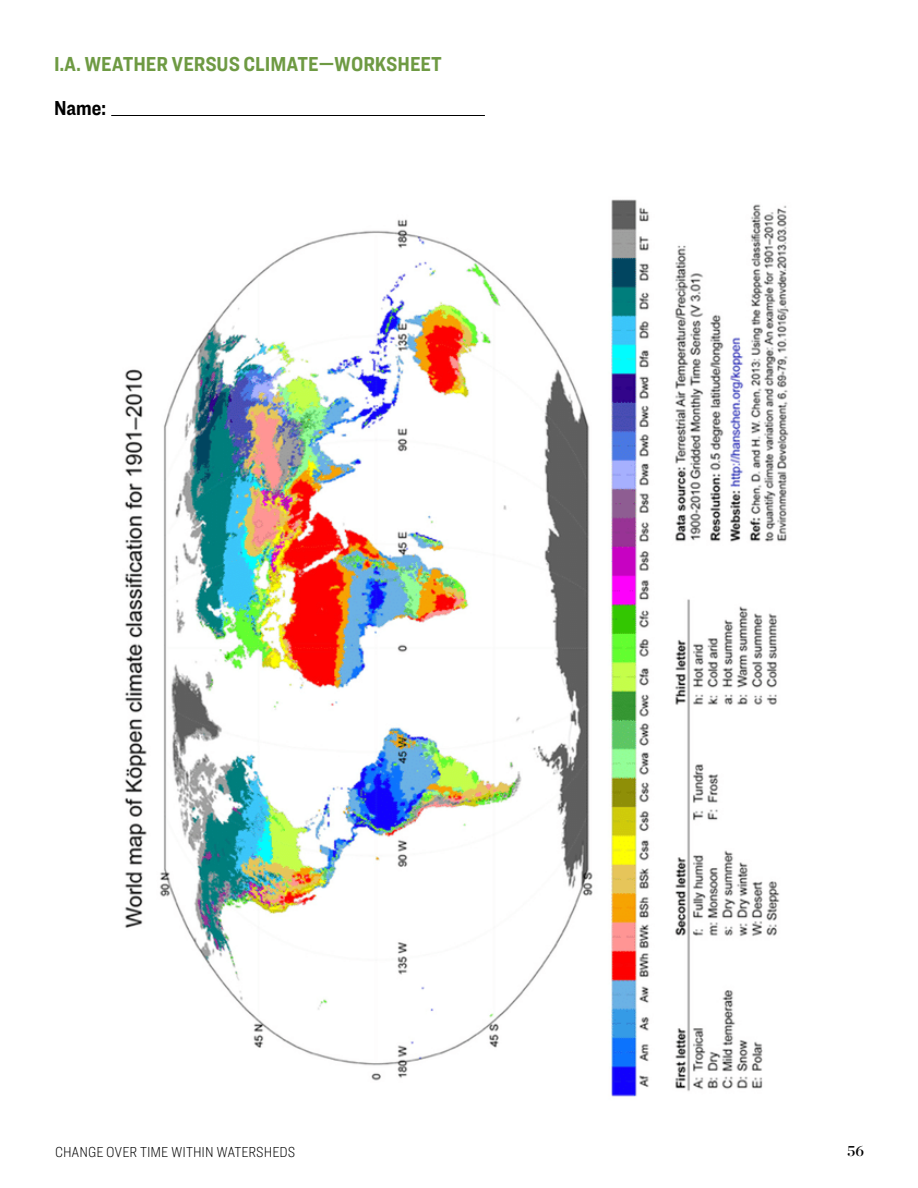
<style>
.page{position:relative;width:918px;height:1188px;background:#fff}
.page>*{position:absolute;margin:0;border:0;box-sizing:border-box;transform-origin:0 0}
.t1{font:700 21px "Ringside Condensed";color:#6e9a43}
.t2{font:700 21px "Ringside Condensed";color:#000}
.t3{font:100 15px "Ringside Condensed";color:#000}
.t4{font:15px "Chronicle Display Semi";color:#000}
</style>
<div class="page">
<img style="left:124px;top:199px;width:665px;height:898px">
<hr style="left:111px;top:115px;width:374px;height:1px;background:#000">
<p class="t1" style="left:54px;top:49px;width:389px">I.A. WEATHER VERSUS CLIMATE—WORKSHEET</p>
<p class="t2" style="left:54px;top:93px;width:53px">Name:</p>
<p class="t3" style="left:55px;top:1142px;width:242px">CHANGE OVER TIME WITHIN WATERSHEDS</p>
<p class="t4" style="left:847px;top:1140px;width:18px">56</p>
</div>
